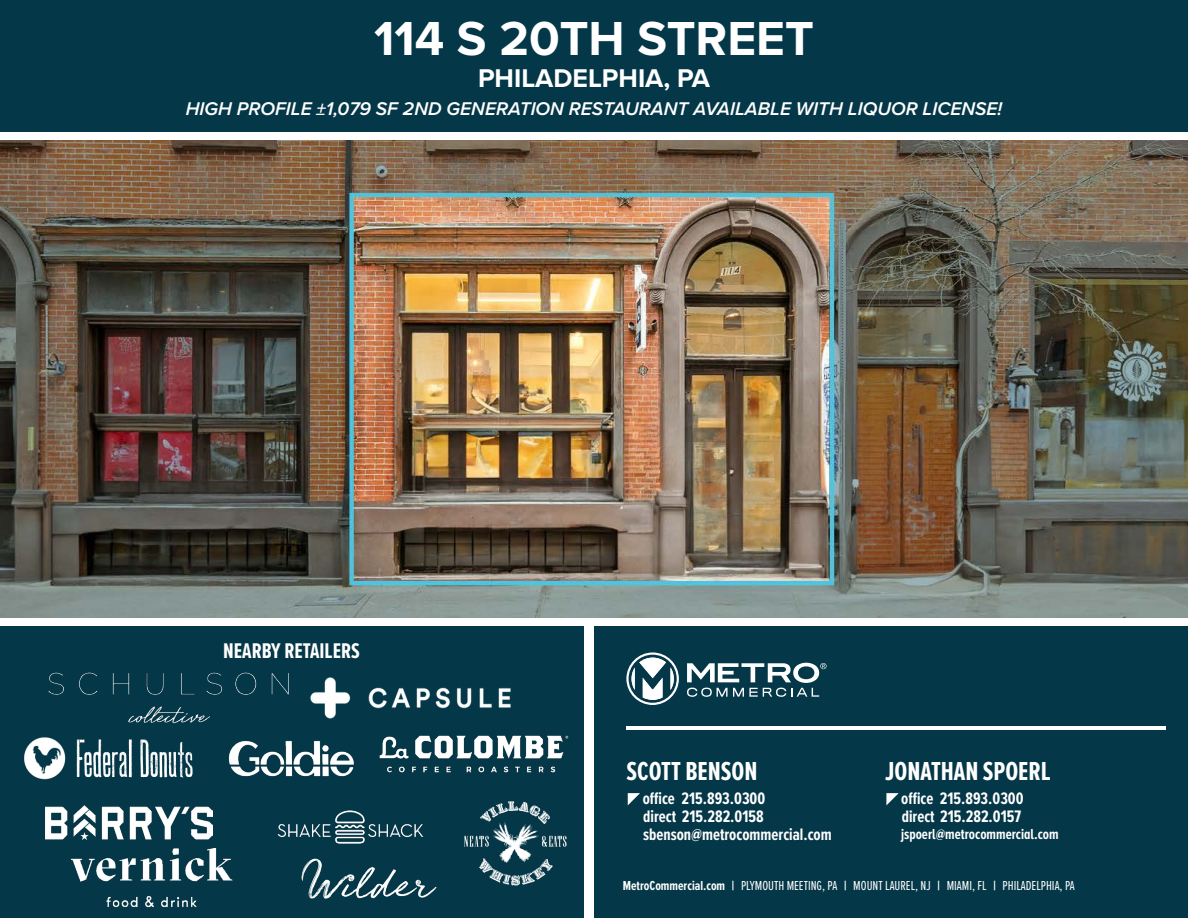
<style>
.page{position:relative;width:1188px;height:918px;background:#fff}
.page>*{position:absolute;margin:0;border:0;box-sizing:border-box;transform-origin:0 0}
.t1{font:700 49.5px "Proxima Nova";color:#fff}
.t2{font:700 27px "Proxima Nova A Ex Cn";color:#fff}
.t3{font:700 27px "Proxima Nova Ex Cn";color:#fff}
.t4{font:700 26.55px "Proxima Nova";color:#fff}
.t5{font:700 22.05px "Proxima Nova Ex Cn";color:#fff}
.t6{font:italic 600 19.05px "Proxima Nova";color:#fff}
.t7{font:700 17.25px "Proxima Nova Ex Cn";color:#fff}
.t8{font:700 17.25px "Proxima Nova A Ex Cn";color:#fff}
.t9{font:700 15px "Proxima Nova A Ex Cn";color:#fff}
.t10{font:13.5px "Proxima Nova Ex Cn";color:#fff}
.s1{font-weight:700}
</style>
<div class="page">
<div style="left:0;top:626px;width:583px;height:292px;background:#043747"></div>
<div style="left:594px;top:626px;width:594px;height:292px;background:#043747"></div>
<div style="left:0;top:0;width:1188px;height:131px;background:#043747"></div>
<img style="left:0;top:140px;width:1188px;height:477px">
<img style="left:46px;top:805px;width:167px;height:34px">
<img style="left:310px;top:677px;width:201px;height:42px">
<img style="left:24px;top:737px;width:169px;height:43px">
<img style="left:228px;top:741px;width:126px;height:36px">
<img style="left:379px;top:735px;width:190px;height:38px">
<img style="left:48px;top:672px;width:241px;height:52px">
<img style="left:277px;top:810px;width:147px;height:34px">
<img style="left:301px;top:858px;width:136px;height:41px">
<img style="left:464px;top:801px;width:103px;height:85px">
<img style="left:71px;top:849px;width:161px;height:59px">
<svg style="left:687px;top:663px;width:140px;height:34px"></svg>
<svg style="left:626px;top:652px;width:53px;height:53px"></svg>
<hr style="left:626px;top:726px;width:540px;height:4px;background:#fff">
<svg style="left:628px;top:793px;width:12px;height:12px"></svg>
<svg style="left:886px;top:793px;width:13px;height:12px"></svg>
<p class="t1" style="left:374px;top:2px;width:441px">114 S 20TH STREET</p>
<p class="t4" style="left:478px;top:58px;width:233px">PHILADELPHIA, PA</p>
<p class="t6" style="left:186px;top:95px;width:818px">HIGH PROFILE ±1,079 SF 2ND GENERATION RESTAURANT AVAILABLE WITH LIQUOR LICENSE!</p>
<p class="t5" style="left:223px;top:635px;width:138px">NEARBY RETAILERS</p>
<p class="t2" style="left:885px;top:757px;width:167px">JONATHAN SPOERL</p>
<p class="t8" style="left:901px;top:789px;width:124px">office 215.893.0300</p>
<p class="t8" style="left:902px;top:807px;width:121px">direct 215.282.0157</p>
<p class="t9" style="left:901px;top:826px;width:159px">jspoerl@metrocommercial.com</p>
<p class="t10" style="left:623px;top:876px;width:453px"><span class="s1">MetroCommercial.com |</span> PLYMOUTH MEETING, PA <span class="s1">|</span> MOUNT LAUREL, NJ <span class="s1">|</span> MIAMI, FL <span class="s1">|</span> PHILADELPHIA, PA</p>
<p class="t3" style="left:626px;top:752px;width:133px">SCOTT BENSON</p>
<p class="t7" style="left:643px;top:786px;width:124px">office 215.893.0300</p>
<p class="t7" style="left:643px;top:804px;width:122px">direct 215.282.0158</p>
<p class="t7" style="left:643px;top:822px;width:190px">sbenson@metrocommercial.com</p>
</div>
